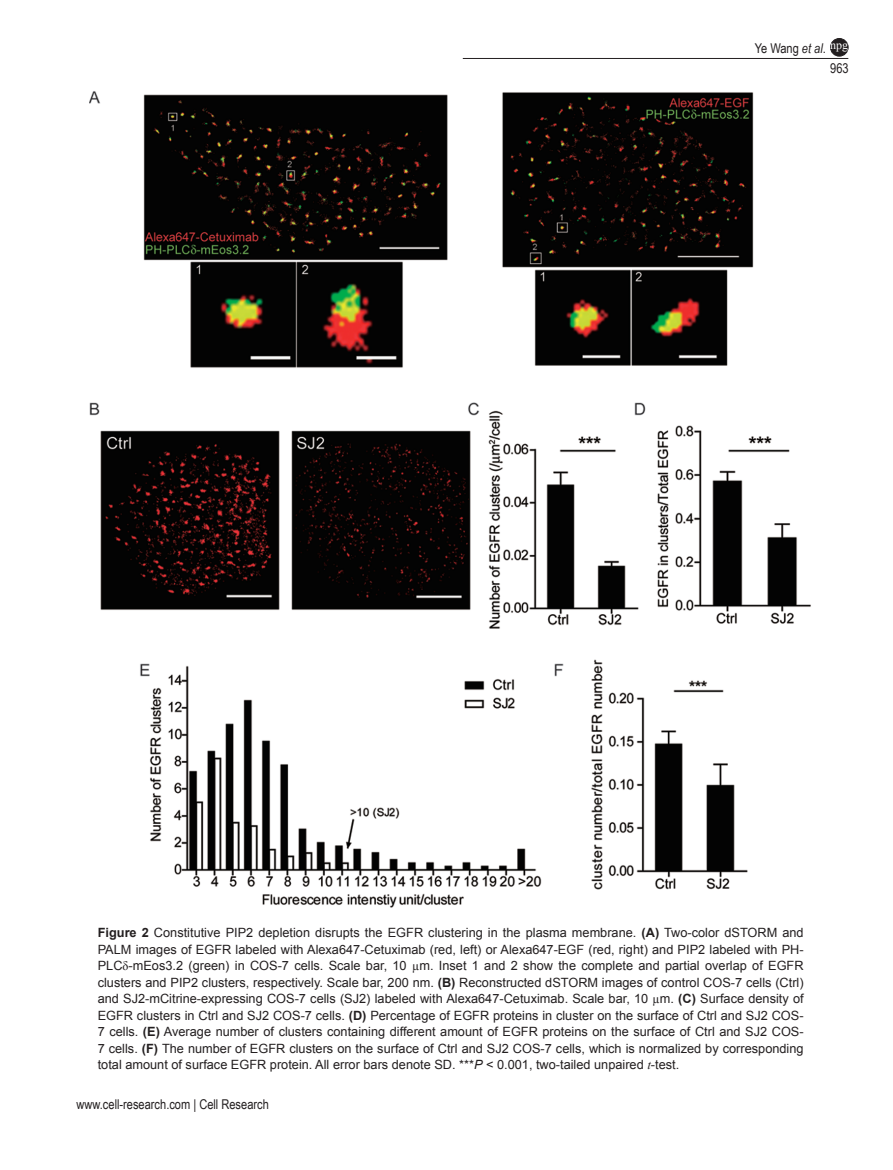
<style>
.page{position:relative;width:893px;height:1170px;background:#fff}
.page>*{position:absolute;margin:0;border:0;box-sizing:border-box;transform-origin:0 0}
.t1{font:13.5px "Arial Narrow";color:#231f20}
.t2{font:12.75px/16.5px "Arial";color:#231f20;text-align:justify}
.t3{font:12px "Times New Roman";color:#fff}
.s1{font-style:italic}
.s2{font-weight:700}
.s3{font-family:"Times New Roman PSMT2"}
.s4{font-family:"Times New Roman"}
.s5{font-family:"Times New Roman PS Italic MT2"}
</style>
<div class="page">
<hr style="left:463px;top:58px;width:385px;height:1px;background:#231f20">
<div style="left:830px;top:38px;width:18px;height:18px;background:#231f20;border-radius:50%"></div>
<div style="left:830px;top:38px;width:18px;height:18px;border:1px solid #231f20;border-radius:50%"></div>
<img style="left:89px;top:91px;width:722px;height:817px">
<p class="t1" style="left:755px;top:39px;width:73px">Ye Wang <span class="s1">et al</span>.</p>
<p class="t3" style="left:830px;top:37px;width:19px">npg</p>
<p class="t1" style="left:830px;top:58px;width:20px">963</p>
<p class="t2" style="left:98px;top:924px;width:707px"><span class="s2">Figure 2</span> Constitutive PIP2 depletion disrupts the EGFR clustering in the plasma membrane. <span class="s2">(A)</span> Two-color dSTORM and PALM images of EGFR labeled with Alexa647-Cetuximab (red, left) or Alexa647-EGF (red, right) and PIP2 labeled with PH-PLC<span class="s3">δ</span>-mEos3.2 (green) in COS-7 cells. Scale bar, 10 <span class="s4">µ</span>m. Inset 1 and 2 show the complete and partial overlap of EGFR clusters and PIP2 clusters, respectively. Scale bar, 200 nm. <span class="s2">(B)</span> Reconstructed dSTORM images of control COS-7 cells (Ctrl) and SJ2-mCitrine-expressing COS-7 cells (SJ2) labeled with Alexa647-Cetuximab. Scale bar, 10 <span class="s4">µ</span>m. <span class="s2">(C)</span> Surface density of EGFR clusters in Ctrl and SJ2 COS-7 cells. <span class="s2">(D)</span> Percentage of EGFR proteins in cluster on the surface of Ctrl and SJ2 COS-7 cells. <span class="s2">(E)</span> Average number of clusters containing different amount of EGFR proteins on the surface of Ctrl and SJ2 COS-7 cells. <span class="s2">(F)</span> The number of EGFR clusters on the surface of Ctrl and SJ2 COS-7 cells, which is normalized by corresponding total amount of surface EGFR protein. All error bars denote SD. ***<span class="s1">P</span> &lt; 0.001, two-tailed unpaired <span class="s5">t</span>-test.</p>
<p class="t1" style="left:77px;top:1094px;width:194px">www.cell-research.com | Cell Research</p>
</div>
